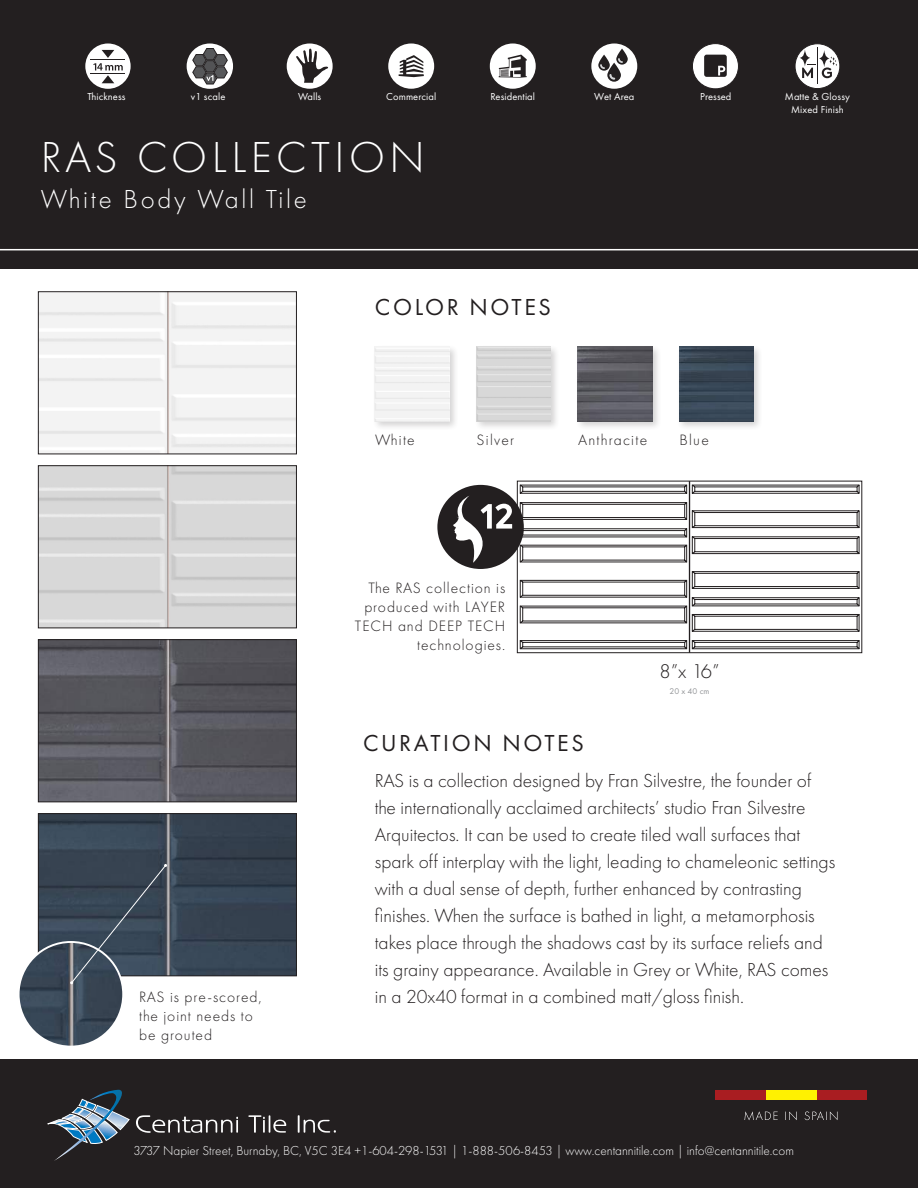
<style>
.page{position:relative;width:918px;height:1188px;background:#fff}
.page>*{position:absolute;margin:0;border:0;box-sizing:border-box;transform-origin:0 0}
.t1{font:300 45px "Futura PT";letter-spacing:.1em;color:#fff}
.t2{font:300 27px "Futura PT";letter-spacing:.1em;color:#fff}
.t3{font:24px "Futura PT";letter-spacing:.11em;color:#231f20}
.t4{font:300 20.7px "Futura PT";color:#231f20}
.t5{font:300 19.5px/27px "Futura PT";color:#231f20}
.t6{font:300 15.6px/19px "Futura PT";letter-spacing:.06em;color:#231f20}
.t7{font:300 15.6px "Futura PT";letter-spacing:.08em;color:#231f20}
.t8{font:300 13.5px "Futura PT";color:#fff}
.t9{font:10.5px/13.4px "Futura PT";letter-spacing:.01em;color:#fff;text-align:center}
.t10{font:8.7px "Futura PT";color:#939598}
</style>
<div class="page">
<div style="left:0;top:1059px;width:918px;height:129px;background:#231f20"></div>
<div style="left:0;top:0;width:918px;height:268px;background:#231f20"></div>
<svg style="left:248px;top:1115px;width:38px;height:18px"></svg>
<svg style="left:298px;top:1115px;width:38px;height:18px"></svg>
<svg style="left:47px;top:1090px;width:191px;height:71px"></svg>
<div style="left:715px;top:1090px;width:51px;height:9px;background:#a91d21"></div>
<div style="left:816px;top:1090px;width:51px;height:9px;background:#a91d21"></div>
<svg style="left:744px;top:1111px;width:94px;height:9px"></svg>
<div style="left:766px;top:1090px;width:50px;height:9px;background:#fff101"></div>
<img style="left:40px;top:816px;width:255px;height:158px">
<div style="left:38px;top:814px;width:259px;height:162px;border:1px solid #231f20"></div>
<img style="left:40px;top:642px;width:255px;height:158px">
<div style="left:38px;top:640px;width:259px;height:162px;border:1px solid #231f20"></div>
<img style="left:40px;top:468px;width:255px;height:158px">
<div style="left:38px;top:466px;width:259px;height:162px;border:1px solid #231f20"></div>
<img style="left:40px;top:294px;width:255px;height:158px">
<div style="left:38px;top:292px;width:259px;height:162px;border:1px solid #231f20"></div>
<img style="left:19px;top:942px;width:104px;height:105px;border-radius:52px">
<div style="left:18px;top:941px;width:106px;height:107px;border:2px solid #fff;border-radius:50%"></div>
<svg style="left:70px;top:864px;width:97px;height:120px;background:#44515f"></svg>
<hr style="left:0;top:249px;width:918px;height:1px;background:#fff">
<div style="left:474px;top:344px;width:86px;height:87px;background:#231f20;opacity:.2"></div>
<img style="left:476px;top:347px;width:75px;height:74px">
<div style="left:575px;top:344px;width:87px;height:87px;background:#231f20;opacity:.2"></div>
<img style="left:578px;top:347px;width:74px;height:74px">
<div style="left:677px;top:344px;width:86px;height:87px;background:#231f20;opacity:.2"></div>
<img style="left:679px;top:347px;width:75px;height:74px">
<div style="left:372px;top:344px;width:87px;height:87px;background:#231f20;opacity:.2"></div>
<img style="left:375px;top:347px;width:74px;height:74px">
<div style="left:187px;top:43px;width:46px;height:46px;background:#fff;border-radius:50%"></div>
<svg style="left:192px;top:48px;width:36px;height:36px"></svg>
<div style="left:287px;top:44px;width:46px;height:45px;background:#fff;border-radius:50%"></div>
<svg style="left:296px;top:48px;width:32px;height:35px"></svg>
<div style="left:388px;top:44px;width:46px;height:45px;background:#fff;border-radius:50%"></div>
<svg style="left:399px;top:55px;width:25px;height:22px"></svg>
<div style="left:490px;top:44px;width:46px;height:45px;background:#fff;border-radius:50%"></div>
<svg style="left:499px;top:55px;width:28px;height:23px"></svg>
<div style="left:591px;top:44px;width:46px;height:45px;background:#fff;border-radius:50%"></div>
<svg style="left:598px;top:49px;width:30px;height:33px"></svg>
<svg style="left:85px;top:43px;width:46px;height:46px"></svg>
<hr style="left:91px;top:59px;width:34px;height:1px;background:#231f20">
<hr style="left:91px;top:73px;width:34px;height:1px;background:#231f20">
<svg style="left:93px;top:50px;width:30px;height:33px"></svg>
<div style="left:692px;top:44px;width:46px;height:45px;background:#fff;border-radius:50%"></div>
<div style="left:692px;top:43px;width:47px;height:46px;border:1px solid #231f20;border-radius:50%"></div>
<div style="left:704px;top:55px;width:23px;height:22px;background:#231f20;border-radius:2px"></div>
<svg style="left:718px;top:66px;width:7px;height:10px"></svg>
<div style="left:517px;top:481px;width:345px;height:172px;border:1px solid #231f20"></div>
<hr style="left:689px;top:481px;width:1px;height:172px;background:#231f20">
<svg style="left:437px;top:484px;width:423px;height:166px"></svg>
<div style="left:795px;top:44px;width:45px;height:45px;background:#fff;border-radius:50%"></div>
<div style="left:795px;top:44px;width:45px;height:45px;border:1px solid #231f20;border-radius:50%"></div>
<svg style="left:800px;top:50px;width:10px;height:17px"></svg>
<svg style="left:819px;top:50px;width:11px;height:17px"></svg>
<svg style="left:802px;top:64px;width:14px;height:14px"></svg>
<svg style="left:822px;top:56px;width:15px;height:22px"></svg>
<hr style="left:817px;top:47px;width:1px;height:36px;background:#231f20">
<p class="t9" style="left:88px;top:89px;width:40px">Thickness</p>
<p class="t9" style="left:191px;top:89px;width:36px">v1 scale</p>
<p class="t9" style="left:298px;top:89px;width:25px">Walls</p>
<p class="t9" style="left:386px;top:89px;width:52px">Commercial</p>
<p class="t9" style="left:490px;top:89px;width:46px">Residential</p>
<p class="t9" style="left:594px;top:89px;width:42px">Wet Area</p>
<p class="t9" style="left:700px;top:89px;width:33px">Pressed</p>
<h1 class="t1" style="left:41px;top:132px;width:385px">RAS COLLECTION</h1>
<h2 class="t2" style="left:41px;top:183px;width:267px">White Body Wall Tile</h2>
<p class="t3" style="left:375px;top:293px;width:178px">COLOR NOTES</p>
<p class="t6" style="left:375px;top:430px;width:41px">White</p>
<p class="t6" style="left:477px;top:430px;width:39px">Silver</p>
<p class="t7" style="left:578px;top:431px;width:71px">Anthracite</p>
<p class="t6" style="left:680px;top:430px;width:31px">Blue</p>
<p class="t6" style="left:355px;top:578px;width:152px;text-align:right">The RAS collection is produced with LAYER<br>TECH and DEEP TECH technologies.</p>
<p class="t4" style="left:660px;top:659px;width:62px">8”x 16”</p>
<p class="t10" style="left:670px;top:686px;width:41px">20 x 40 cm</p>
<p class="t9" style="left:785px;top:89px;width:67px">Matte &amp; Glossy<br>Mixed Finish</p>
<p class="t6" style="left:139px;top:987px;width:124px">RAS is pre-scored, the joint needs to be grouted</p>
<p class="t3" style="left:363px;top:729px;width:222px">CURATION NOTES</p>
<p class="t5" style="left:375px;top:767px;width:462px">RAS is a collection designed by Fran Silvestre, the founder of the internationally acclaimed architects’ studio Fran Silvestre Arquitectos. It can be used to create tiled wall surfaces that spark off interplay with the light, leading to chameleonic settings with a dual sense of depth, further enhanced by contrasting finishes. When the surface is bathed in light, a metamorphosis takes place through the shadows cast by its surface reliefs and its grainy appearance. Available in Grey or White, RAS comes in a 20x40 format in a combined matt/gloss finish.</p>
<p class="t8" style="left:134px;top:1143px;width:662px">3737 Napier Street, Burnaby, BC, V5C 3E4 +1-604-298-1531 | 1-888-506-8453 | www.centannitile.com | info@centannitile.com</p>
</div>
